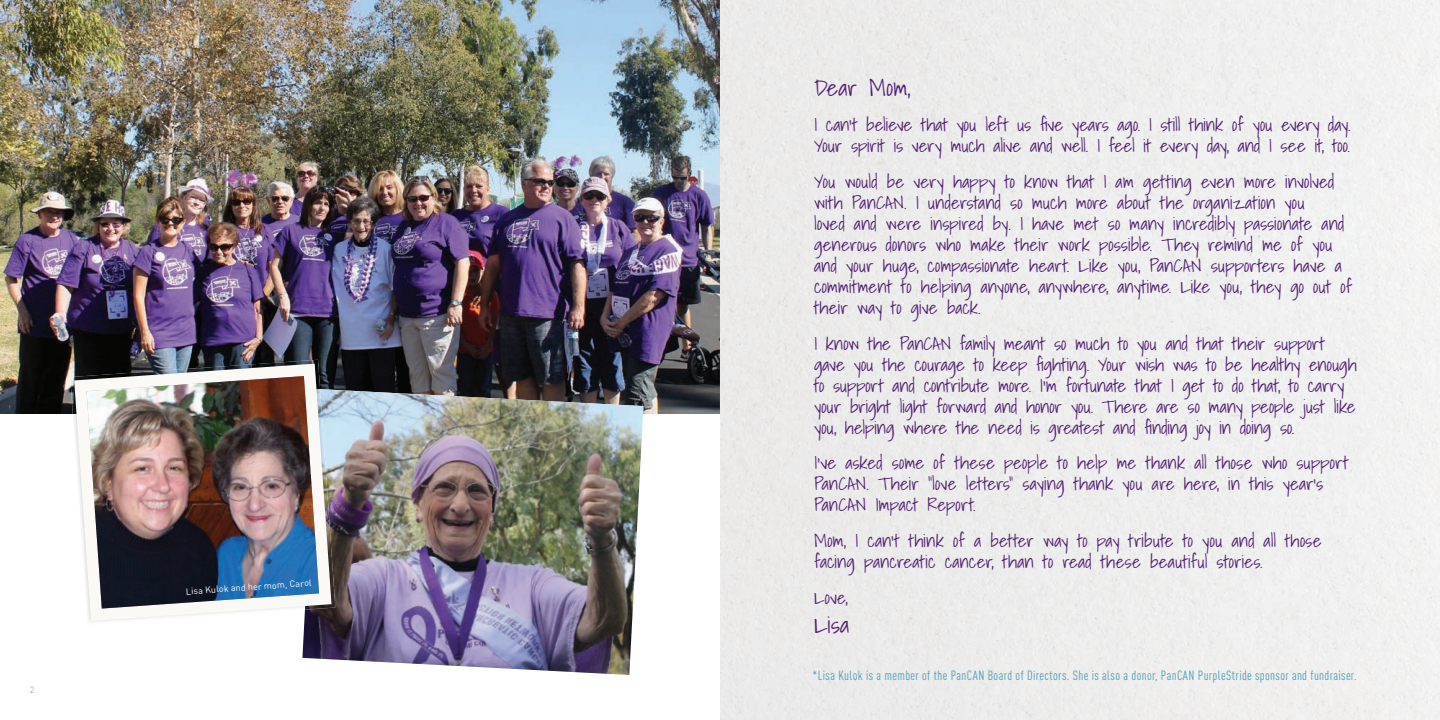
<style>
.page{position:relative;width:1440px;height:720px;background:#fff}
.page>*{position:absolute;margin:0;border:0;box-sizing:border-box;transform-origin:0 0}
.t1{font:300 22.5px "Shadows Into";color:#501f72;scale:1.11 1}
.t2{font:300 17.4px/21px "Shadows Into";color:#501f72;scale:1.11 1}
.t3{font:condensed 13.2px "DINOT";letter-spacing:.025em;color:#4b9db7}
.t4{font:9px "DINOT";color:#fff}
.t5{font:9px "DINOT";color:#a8a9ad}
</style>
<div class="page">
<img style="left:0;top:0;width:720px;height:414px">
<img style="left:302px;top:389px;width:341px;height:286px">
<img style="left:70px;top:360px;width:250px;height:54px">
<img style="left:332px;top:389px;width:3px;height:221px">
<svg style="left:74px;top:364px;width:258px;height:257px"></svg>
<img style="left:87px;top:376px;width:232px;height:233px">
<p class="t5" style="left:30px;top:684px;width:6px">2</p>
<p class="t4" style="left:185px;top:586px;width:128px;rotate:-4deg">Lisa Kulok and her mom, Carol</p>
<p class="t1" style="left:814px;top:69px;width:88px">Dear Mom,</p>
<p class="t2" style="left:814px;top:114px;width:485px">I can’t believe that you left us five years ago. I still think of you every day.<br>Your spirit is very much alive and well. I feel it every day, and I see it, too.</p>
<p class="t2" style="left:814px;top:171px;width:487px">You would be very happy to know that I am getting even more involved with PanCAN. I understand so much more about the organization you<br>loved and were inspired by. I have met so many incredibly passionate and generous donors who make their work possible. They remind me of you and your huge, compassionate heart. Like you, PanCAN supporters have a commitment to helping anyone, anywhere, anytime. Like you, they go out of their way to give back.</p>
<p class="t2" style="left:814px;top:333px;width:490px">I know the PanCAN family meant so much to you and that their support gave you the courage to keep fighting. Your wish was to be healthy enough to support and contribute more. I’m fortunate that I get to do that, to carry your bright light forward and honor you. There are so many people just like you, helping where the need is greatest and finding joy in doing so.</p>
<p class="t2" style="left:814px;top:452px;width:483px">I’ve asked some of these people to help me thank all those who support<br>PanCAN. Their “love letters” saying thank you are here, in this year’s<br>PanCAN Impact Report.</p>
<p class="t2" style="left:814px;top:530px;width:459px">Mom, I can’t think of a better way to pay tribute to you and all those facing pancreatic cancer, than to read these beautiful stories.</p>
<p class="t2" style="left:814px;top:587px;width:32px">Love,</p>
<p class="t1" style="left:814px;top:607px;width:33px">Lisa</p>
<p class="t3" style="left:813px;top:667px;width:546px">*Lisa Kulok is a member of the PanCAN Board of Directors. She is also a donor, PanCAN PurpleStride sponsor and fundraiser.</p>
</div>
